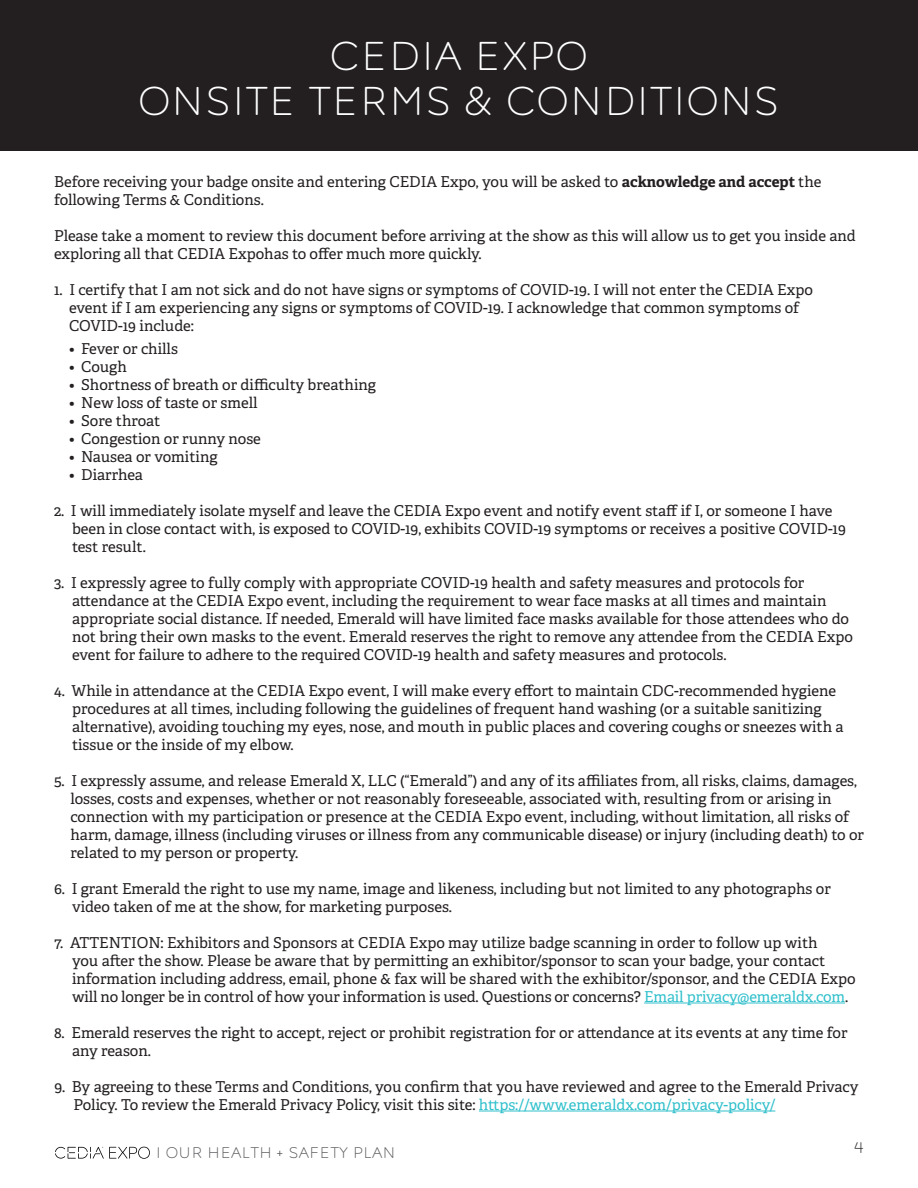
<style>
.page{position:relative;width:918px;height:1188px;background:#fff}
.page>*{position:absolute;margin:0;border:0;box-sizing:border-box;transform-origin:0 0}
.t1{font:37.5px "CEDIA Solid";color:#fff}
.t2{font:15px/18px "Adelle PE";color:#231f20}
.t3{font:14.4px "CEDIA Solid";color:#57585a}
.t4{font:14.4px "CEDIA Solid";color:#231f20}
.s1{font-weight:700}
.s2{color:#31c0cc}
.s3{font-family:"Adelle PE Th"}
</style>
<div class="page">
<svg style="left:55px;top:1147px;width:95px;height:12px"></svg>
<hr style="left:644px;top:1003px;width:201px;height:1px;background:#31c0cc">
<hr style="left:479px;top:1111px;width:296px;height:1px;background:#31c0cc">
<div style="left:0;top:0;width:918px;height:150px;background:#231f20"></div>
<p class="t1" style="left:330px;top:38px;width:260px">CEDIA EXPO</p>
<p class="t1" style="left:138px;top:83px;width:643px">ONSITE TERMS &amp; CONDITIONS</p>
<p class="t2" style="left:54px;top:172px;width:769px">Before receiving your badge onsite and entering CEDIA Expo, you will be asked to <span class="s1">acknowledge and accept</span> the following Terms &amp; Conditions.</p>
<p class="t2" style="left:54px;top:226px;width:803px">Please take a moment to review this document before arriving at the show as this will allow us to get you inside and exploring all that CEDIA Expohas to offer much more quickly.</p>
<p class="t2" style="left:54px;top:280px;width:760px">1. I certify that I am not sick and do not have signs or symptoms of COVID-19. I will not enter the CEDIA Expo</p>
<p class="t2" style="left:69px;top:298px;width:732px">event if I am experiencing any signs or symptoms of COVID-19. I acknowledge that common symptoms of<br>COVID-19 include:</p>
<p class="t2" style="left:69px;top:339px;width:110px">• Fever or chills</p>
<p class="t2" style="left:69px;top:357px;width:59px">• Cough</p>
<p class="t2" style="left:69px;top:375px;width:309px">• Shortness of breath or difficulty breathing</p>
<p class="t2" style="left:69px;top:393px;width:190px">• New loss of taste or smell</p>
<p class="t2" style="left:69px;top:411px;width:93px">• Sore throat</p>
<p class="t2" style="left:69px;top:429px;width:193px">• Congestion or runny nose</p>
<p class="t2" style="left:69px;top:447px;width:150px">• Nausea or vomiting</p>
<p class="t2" style="left:69px;top:465px;width:76px">• Diarrhea</p>
<p class="t2" style="left:54px;top:501px;width:780px">2. I will immediately isolate myself and leave the CEDIA Expo event and notify event staff if I, or someone I have</p>
<p class="t2" style="left:72px;top:519px;width:776px">been in close contact with, is exposed to COVID-19, exhibits COVID-19 symptoms or receives a positive COVID-19</p>
<p class="t2" style="left:72px;top:537px;width:75px">test result.</p>
<p class="t2" style="left:54px;top:573px;width:752px">3. I expressly agree to fully comply with appropriate COVID-19 health and safety measures and protocols for</p>
<p class="t2" style="left:72px;top:591px;width:782px">attendance at the CEDIA Expo event, including the requirement to wear face masks at all times and maintain appropriate social distance. If needed, Emerald will have limited face masks available for those attendees who do not bring their own masks to the event. Emerald reserves the right to remove any attendee from the CEDIA Expo event for failure to adhere to the required COVID-19 health and safety measures and protocols.</p>
<p class="t2" style="left:54px;top:681px;width:784px">4. While in attendance at the CEDIA Expo event, I will make every effort to maintain CDC-recommended hygiene</p>
<p class="t2" style="left:72px;top:699px;width:751px">procedures at all times, including following the guidelines of frequent hand washing (or a suitable sanitizing</p>
<p class="t2" style="left:72px;top:717px;width:773px">alternative), avoiding touching my eyes, nose, and mouth in public places and covering coughs or sneezes with a</p>
<p class="t2" style="left:72px;top:735px;width:223px">tissue or the inside of my elbow.</p>
<p class="t2" style="left:54px;top:771px;width:804px">5. I expressly assume, and release Emerald X, LLC (“Emerald”) and any of its affiliates from, all risks, claims, damages,</p>
<p class="t2" style="left:70px;top:789px;width:795px">losses, costs and expenses, whether or not reasonably foreseeable, associated with, resulting from or arising in connection with my participation or presence at the CEDIA Expo event, including, without limitation, all risks of harm, damage, illness (including viruses or illness from any communicable disease) or injury (including death) to or related to my person or property.</p>
<p class="t2" style="left:54px;top:879px;width:778px">6. I grant Emerald the right to use my name, image and likeness, including but not limited to any photographs or</p>
<p class="t2" style="left:72px;top:897px;width:382px">video taken of me at the show, for marketing purposes.</p>
<p class="t2" style="left:54px;top:933px;width:765px">7. ATTENTION: Exhibitors and Sponsors at CEDIA Expo may utilize badge scanning in order to follow up with</p>
<p class="t2" style="left:72px;top:951px;width:785px">you after the show. Please be aware that by permitting an exhibitor/sponsor to scan your badge, your contact information including address, email, phone &amp; fax will be shared with the exhibitor/sponsor, and the CEDIA Expo will no longer be in control of how your information is used. Questions or concerns? <span class="s2">Email privacy@emeraldx.com</span>.</p>
<p class="t2" style="left:54px;top:1023px;width:795px">8. Emerald reserves the right to accept, reject or prohibit registration for or attendance at its events at any time for</p>
<p class="t2" style="left:72px;top:1041px;width:81px">any reason.</p>
<p class="t2" style="left:54px;top:1077px;width:806px">9. By agreeing to these Terms and Conditions, you confirm that you have reviewed and agree to the Emerald Privacy</p>
<p class="t2" style="left:74px;top:1095px;width:703px">Policy. To review the Emerald Privacy Policy, visit this site: <span class="s2">https://www.emeraldx.com/privacy-policy/</span></p>
<p class="t3" style="left:156px;top:1146px;width:241px">I OUR HEALTH <span class="s3">+</span> SAFETY PLAN</p>
<p class="t4" style="left:854px;top:1140px;width:12px">4</p>
</div>
